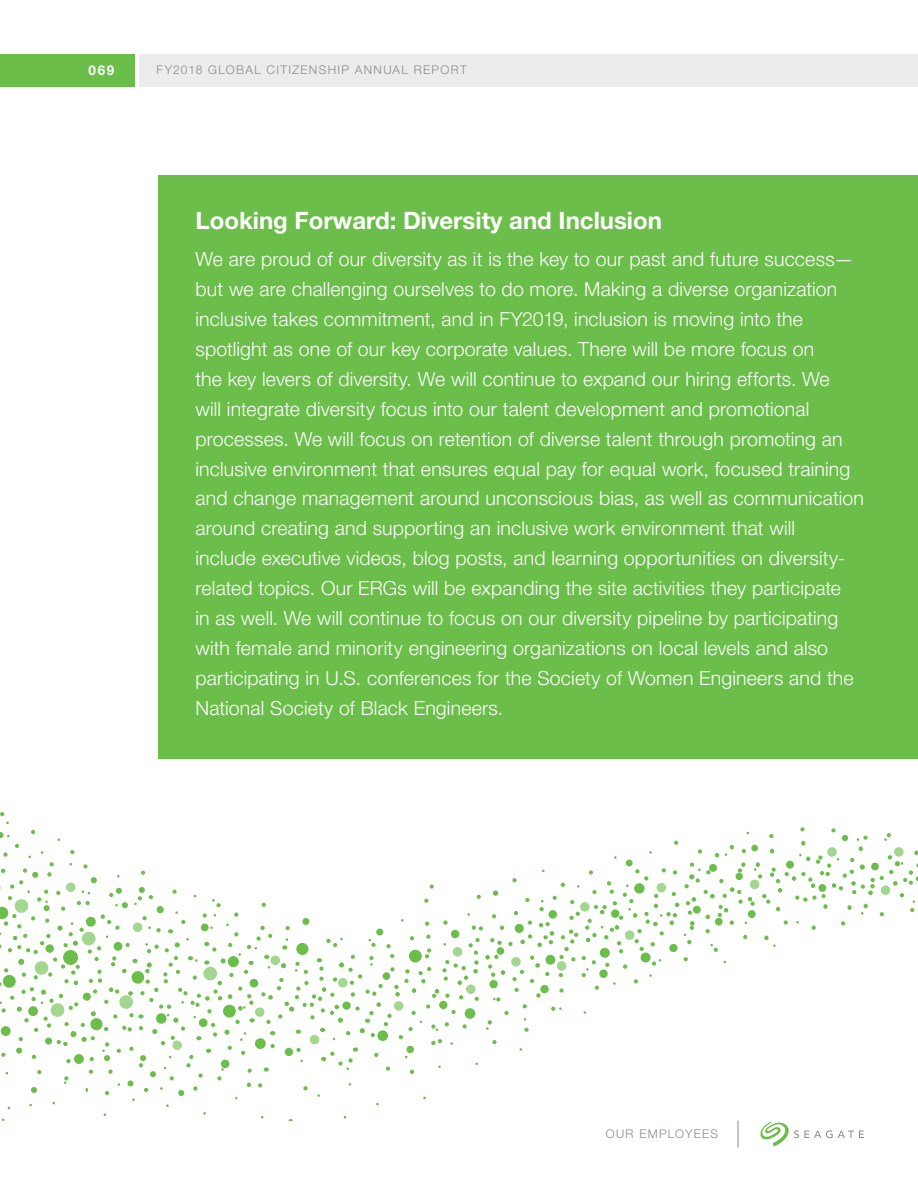
<style>
.page{position:relative;width:918px;height:1188px;background:#fff}
.page>*{position:absolute;margin:0;border:0;box-sizing:border-box;transform-origin:0 0}
.t1{font:700 24px "Helvetica Neue LT Std";color:#fff}
.t2{font:300 19.5px/30px "Helvetica Neue LT Std";letter-spacing:.01em;color:#fff}
.t3{font:700 13.5px "Helvetica Neue LT Std";color:#fff}
.t4{font:300 12px "Helvetica Neue LT Std";letter-spacing:.11em;color:#888a8d}
</style>
<div class="page">
<div style="left:0;top:54px;width:135px;height:32px;background:#6bbe4a"></div>
<div style="left:139px;top:54px;width:779px;height:32px;background:#edecec"></div>
<svg style="left:0;top:812px;width:918px;height:336px"></svg>
<div style="left:159px;top:176px;width:759px;height:583px;background:#6bbe4a"></div>
<p class="t3" style="left:88px;top:62px;width:28px">069</p>
<p class="t4" style="left:157px;top:63px;width:312px">FY2018 GLOBAL CITIZENSHIP ANNUAL REPORT</p>
<p class="t1" style="left:195px;top:205px;width:468px">Looking Forward: Diversity and Inclusion</p>
<p class="t2" style="left:195px;top:243px;width:670px">We are proud of our diversity as it is the key to our past and future success— but we are challenging ourselves to do more. Making a diverse organization inclusive takes commitment, and in FY2019, inclusion is moving into the spotlight as one of our key corporate values. There will be more focus on<br>the key levers of diversity. We will continue to expand our hiring efforts. We<br>will integrate diversity focus into our talent development and promotional processes. We will focus on retention of diverse talent through promoting an inclusive environment that ensures equal pay for equal work, focused training and change management around unconscious bias, as well as communication around creating and supporting an inclusive work environment that will<br>include executive videos, blog posts, and learning opportunities on diversity&shy;related topics. Our ERGs will be expanding the site activities they participate<br>in as well. We will continue to focus on our diversity pipeline by participating with female and minority engineering organizations on local levels and also participating in U.S. conferences for the Society of Women Engineers and the National Society of Black Engineers.</p>
<p class="t4" style="left:606px;top:1127px;width:114px">OUR EMPLOYEES</p>
</div>
